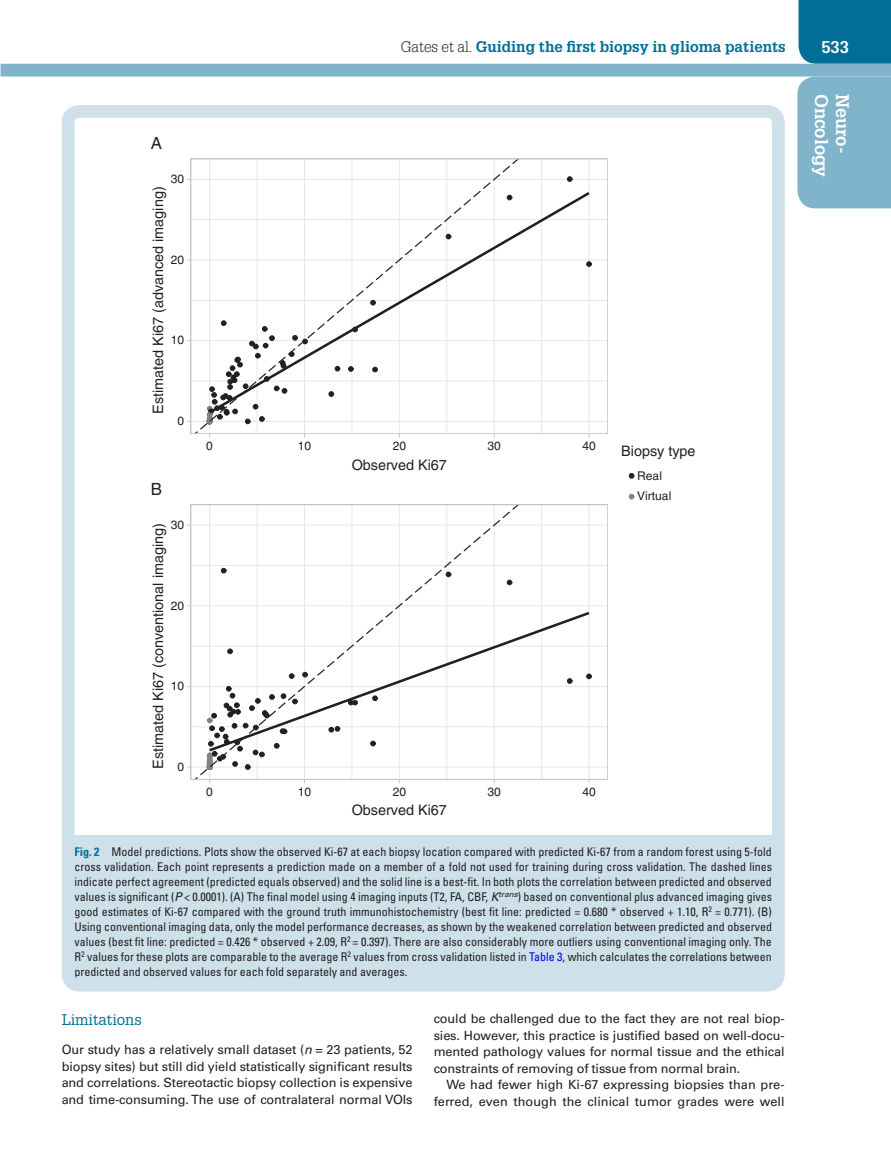
<style>
.page{position:relative;width:891px;height:1175px;background:#fff}
.page>*{position:absolute;margin:0;border:0;box-sizing:border-box;transform-origin:0 0}
.t1{font:700 18px "Glypha LT Std";color:#fff}
.t2{font:16.8px "Helvetica";color:#231f20}
.t3{font:700 16.5px "Glypha LT Std";color:#fff}
.t4{font:700 15px "Glypha LT Std";color:#006e96}
.t5{font:15px "Glypha LT Std";color:#006e96}
.t6{font:14.4px "Helvetica";color:#231f20}
.t7{font:12.75px/16.5px "Univers LT Std";letter-spacing:-.01em;color:#231f20;text-align:justify}
.t8{font:condensed 12px/15px "Univers LT Std";color:#231f20;text-align:justify}
.t9{font:12px/20.7px "Helvetica";color:#231f20}
.s1{font-weight:300;color:#231f20}
.s2{font-weight:700;color:#006e96}
.s3{font-style:italic;font-stretch:normal}
.s4{color:#00f}
.s5{font-style:italic}
</style>
<div class="page">
<div style="left:799px;top:0;width:92px;height:64px;background:#006e96"></div>
<div style="left:1px;top:64px;width:890px;height:12px;background:#7fb4ca"></div>
<div style="left:797px;top:76px;width:94px;height:132px;background:#7fb4ca"></div>
<div style="left:65px;top:835px;width:716px;height:148px;background:#cee0ea"></div>
<hr style="left:191px;top:219px;width:417px;height:1px;background:#e6e7e9">
<hr style="left:191px;top:300px;width:417px;height:1px;background:#e6e7e9">
<hr style="left:191px;top:381px;width:417px;height:1px;background:#e6e7e9">
<hr style="left:589px;top:159px;width:1px;height:275px;background:#e6e7e9">
<hr style="left:191px;top:179px;width:417px;height:1px;background:#e6e7e9">
<hr style="left:191px;top:260px;width:417px;height:1px;background:#e6e7e9">
<hr style="left:191px;top:340px;width:417px;height:1px;background:#e6e7e9">
<hr style="left:191px;top:421px;width:417px;height:1px;background:#e6e7e9">
<svg style="left:567px;top:176px;width:6px;height:6px"></svg>
<svg style="left:193px;top:161px;width:349px;height:271px"></svg>
<svg style="left:206px;top:190px;width:386px;height:226px"></svg>
<div style="left:191px;top:159px;width:417px;height:275px;border:1px solid #c3c4c7"></div>
<svg style="left:193px;top:506px;width:413px;height:271px"></svg>
<svg style="left:206px;top:609px;width:386px;height:144px"></svg>
<div style="left:191px;top:504px;width:417px;height:275px;border:1px solid #c3c4c7"></div>
<svg style="left:629px;top:473px;width:5px;height:5px"></svg>
<svg style="left:629px;top:494px;width:5px;height:5px"></svg>
<div style="left:62px;top:105px;width:723px;height:886px;border:13px solid #cee0ea;border-radius:12px"></div>
<h2 class="t2" style="left:151px;top:133px;width:13px">A</h2>
<p class="t9" style="left:171px;top:169px;width:15px">30</p>
<p class="t6" style="left:150px;top:414px;width:229px;rotate:-90deg">Estimated Ki67 (advanced imaging)</p>
<p class="t9" style="left:171px;top:249px;width:15px">20</p>
<p class="t9" style="left:171px;top:330px;width:15px">10</p>
<p class="t9" style="left:178px;top:410px;width:8px">0</p>
<h2 class="t2" style="left:151px;top:479px;width:13px">B</h2>
<p class="t9" style="left:171px;top:514px;width:15px">30</p>
<p class="t6" style="left:150px;top:769px;width:247px;rotate:-90deg">Estimated Ki67 (conventional imaging)</p>
<p class="t9" style="left:171px;top:595px;width:15px">20</p>
<p class="t9" style="left:171px;top:675px;width:15px">10</p>
<p class="t9" style="left:178px;top:756px;width:8px">0</p>
<p class="t4" style="left:401px;top:37px;width:386px"><span class="s1">Gates et al.</span> Guiding the first biopsy in glioma patients</p>
<h3 class="t3" style="left:821px;top:37px;width:29px">533</h3>
<h1 class="t1" style="left:833px;top:94px;width:85px;rotate:90deg">Oncology</h1>
<h1 class="t1" style="left:854px;top:94px;width:61px;rotate:90deg">Neuro-</h1>
<p class="t9" style="left:206px;top:436px;width:8px">0</p>
<p class="t9" style="left:298px;top:436px;width:15px">10</p>
<p class="t9" style="left:393px;top:436px;width:15px">20</p>
<p class="t9" style="left:488px;top:436px;width:15px">30</p>
<p class="t9" style="left:582px;top:436px;width:15px">40</p>
<p class="t6" style="left:352px;top:457px;width:97px">Observed Ki67</p>
<p class="t6" style="left:621px;top:443px;width:76px">Biopsy type</p>
<p class="t9" style="left:637px;top:465px;width:36px">Real<br>Virtual</p>
<p class="t9" style="left:206px;top:781px;width:8px">0</p>
<p class="t9" style="left:298px;top:781px;width:15px">10</p>
<p class="t9" style="left:393px;top:781px;width:15px">20</p>
<p class="t9" style="left:488px;top:781px;width:15px">30</p>
<p class="t9" style="left:582px;top:781px;width:15px">40</p>
<p class="t6" style="left:352px;top:802px;width:97px">Observed Ki67</p>
<p class="t8" style="left:74px;top:844px;width:699px"><span class="s2">Fig. 2</span> Model predictions. Plots show the observed Ki-67 at each biopsy location compared with predicted Ki-67 from a random forest using 5-fold cross validation. Each point represents a prediction made on a member of a fold not used for training during cross validation. The dashed lines indicate perfect agreement (predicted equals observed) and the solid line is a best-fit. In both plots the correlation between predicted and observed values is significant (<span class="s3">P</span> &lt; 0.0001). (A) The final model using 4 imaging inputs (T2, FA, CBF, <span class="s3">K</span><sup>trans</sup>) based on conventional plus advanced imaging gives good estimates of Ki-67 compared with the ground truth immunohistochemistry (best fit line: predicted = 0.680 * observed + 1.10, R<sup>2</sup> = 0.771). (B)<br>Using conventional imaging data, only the model performance decreases, as shown by the weakened correlation between predicted and observed values (best fit line: predicted = 0.426 * observed + 2.09, R<sup>2</sup> = 0.397). There are also considerably more outliers using conventional imaging only. The R<sup>2</sup> values for these plots are comparable to the average R<sup>2</sup> values from cross validation listed in <span class="s4">Table 3</span>, which calculates the correlations between predicted and observed values for each fold separately and averages.</p>
<p class="t5" style="left:62px;top:1010px;width:82px">Limitations</p>
<p class="t7" style="left:62px;top:1041px;width:353px">Our study has a relatively small dataset (<span class="s5">n</span> = 23 patients, 52 biopsy sites) but still did yield statistically significant results and correlations. Stereotactic biopsy collection is expensive and time-consuming. The use of contralateral normal VOIs</p>
<p class="t7" style="left:434px;top:1010px;width:353px">could be challenged due to the fact they are not real biop&shy;sies. However, this practice is justified based on well-docu&shy;mented pathology values for normal tissue and the ethical constraints of removing of tissue from normal brain.</p>
<p class="t7" style="left:434px;top:1076px;width:353px;text-align:right">We had fewer high Ki-67 expressing biopsies than pre&shy;ferred, even though the clinical tumor grades were well</p>
</div>
